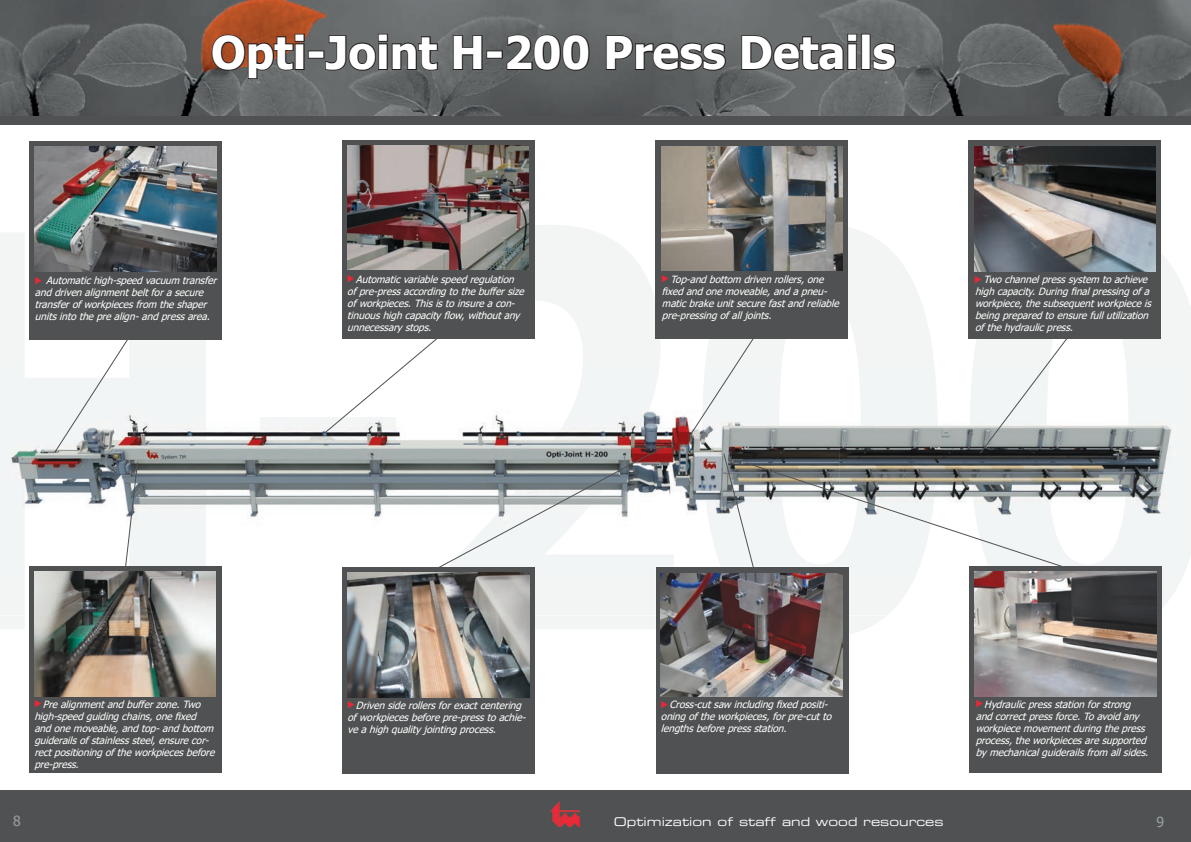
<style>
.page{position:relative;width:1191px;height:842px;background:#fff}
.page>*{position:absolute;margin:0;border:0;box-sizing:border-box;transform-origin:0 0}
.t1{font:700 45px "Tahoma";color:#fff}
.t2{font:14px "Tahoma";color:#97a29c}
.t3{font:12px "Eurostile LT Extended Two";color:#fff}
.t4{font:italic 10px/12px "Tahoma";color:#fff}
</style>
<div class="page">
<div style="left:0;top:791px;width:1191px;height:51px;background:#505152"></div>
<img style="left:550px;top:801px;width:29px;height:26px">
<img style="left:0;top:0;width:1191px;height:116px">
<img style="left:0;top:365px;width:1189px;height:214px">
<img style="left:848px;top:579px;width:66px;height:36px">
<div style="left:0;top:116px;width:1191px;height:9px;background:#505152"></div>
<svg style="left:125px;top:462px;width:13px;height:104px"></svg>
<svg style="left:431px;top:446px;width:233px;height:126px"></svg>
<div style="left:655px;top:566px;width:193px;height:207px;background:#505152"></div>
<img style="left:661px;top:573px;width:181px;height:124px">
<div style="left:342px;top:140px;width:193px;height:199px;background:#505152"></div>
<img style="left:347px;top:145px;width:181px;height:125px">
<div style="left:342px;top:567px;width:193px;height:207px;background:#505152"></div>
<img style="left:348px;top:573px;width:181px;height:124px">
<svg style="left:54px;top:339px;width:78px;height:114px"></svg>
<svg style="left:690px;top:339px;width:380px;height:230px"></svg>
<svg style="left:325px;top:339px;width:130px;height:94px"></svg>
<div style="left:29px;top:141px;width:193px;height:198px;background:#505152"></div>
<img style="left:35px;top:147px;width:181px;height:124px">
<div style="left:968px;top:141px;width:193px;height:198px;background:#505152"></div>
<img style="left:974px;top:146px;width:181px;height:125px">
<div style="left:655px;top:140px;width:193px;height:199px;background:#505152"></div>
<img style="left:661px;top:146px;width:181px;height:125px">
<div style="left:29px;top:566px;width:193px;height:207px;background:#505152"></div>
<img style="left:34px;top:572px;width:182px;height:124px">
<svg style="left:211px;top:33px;width:95px;height:47px;background:#744b39"></svg>
<div style="left:308px;top:50px;width:16px;height:9px;border:2px solid #231f20"></div>
<svg style="left:324px;top:33px;width:115px;height:39px;background:#565859"></svg>
<svg style="left:452px;top:34px;width:31px;height:37px"></svg>
<div style="left:486px;top:50px;width:17px;height:9px;border:2px solid #231f20"></div>
<svg style="left:505px;top:33px;width:86px;height:39px;background:#4f5151"></svg>
<svg style="left:605px;top:34px;width:122px;height:38px;background:#515253"></svg>
<svg style="left:740px;top:33px;width:118px;height:39px;background:#545656"></svg>
<div style="left:861px;top:34px;width:9px;height:36px;border:2px solid #231f20"></div>
<svg style="left:871px;top:41px;width:26px;height:31px"></svg>
<div style="left:969px;top:566px;width:193px;height:207px;background:#505152"></div>
<img style="left:974px;top:572px;width:182px;height:125px">
<h1 class="t1" style="left:211px;top:21px;width:686px">Opti-Joint H-200 Press Details</h1>
<p class="t4" style="left:670px;top:273px;width:158px">Top-andbottom drivenrollers,one</p>
<p class="t4" style="left:662px;top:285px;width:182px">fixedandonemoveable,andapneu&shy;maticbrakeunitsecurefastandreliable pre-pressingofalljoints.</p>
<p class="t4" style="left:347px;top:274px;width:182px;text-indent:9px">Automaticvariablespeedregulation ofpre-pressaccordingtothebuffersize ofworkpieces.Thisistoinsureacon&shy;tinuoushighcapacityflow,withoutany unnecessarystops.</p>
<p class="t4" style="left:35px;top:275px;width:187px;text-indent:11px">Automatichigh-speedvacuum transfer anddrivenalignmentbeltforasecure transferofworkpiecesfrom theshaper unitsintotheprealign-andpressarea.</p>
<p class="t4" style="left:975px;top:274px;width:181px;text-indent:9px">Twochannelpresssystem toachieve highcapacity.Duringfinalpressingofa workpiece,thesubsequentworkpieceis beingpreparedtoensurefullutilization ofthehydraulicpress.</p>
<p class="t4" style="left:34px;top:699px;width:185px;text-indent:9px">Prealignmentandbufferzone.Two high-speedguidingchains,onefixed andonemoveable,andtop-andbottom guiderailsofstainlesssteel,ensurecor&shy;rectpositioningoftheworkpiecesbefore pre-press.</p>
<p class="t4" style="left:347px;top:700px;width:183px;text-indent:9px">Drivensiderollersforexactcentering ofworkpiecesbeforepre-presstoachie&shy;veahighqualityjointingprocess.</p>
<p class="t4" style="left:661px;top:699px;width:176px;text-indent:9px">Cross-cutsaw includingfixedpositi&shy;oningoftheworkpieces,forpre-cutto lengthsbeforepressstation.</p>
<p class="t4" style="left:975px;top:699px;width:178px;text-indent:9px">Hydraulicpressstationforstrong andcorrectpressforce.Toavoidany workpiecemovementduringthepress process,theworkpiecesaresupported bymechanicalguiderailsfrom allsides.</p>
<h2 class="t2" style="left:13px;top:811px;width:9px">8</h2>
<p class="t3" style="left:614px;top:813px;width:331px">Optimization of staff and wood resources</p>
<h2 class="t2" style="left:1156px;top:812px;width:9px">9</h2>
</div>
